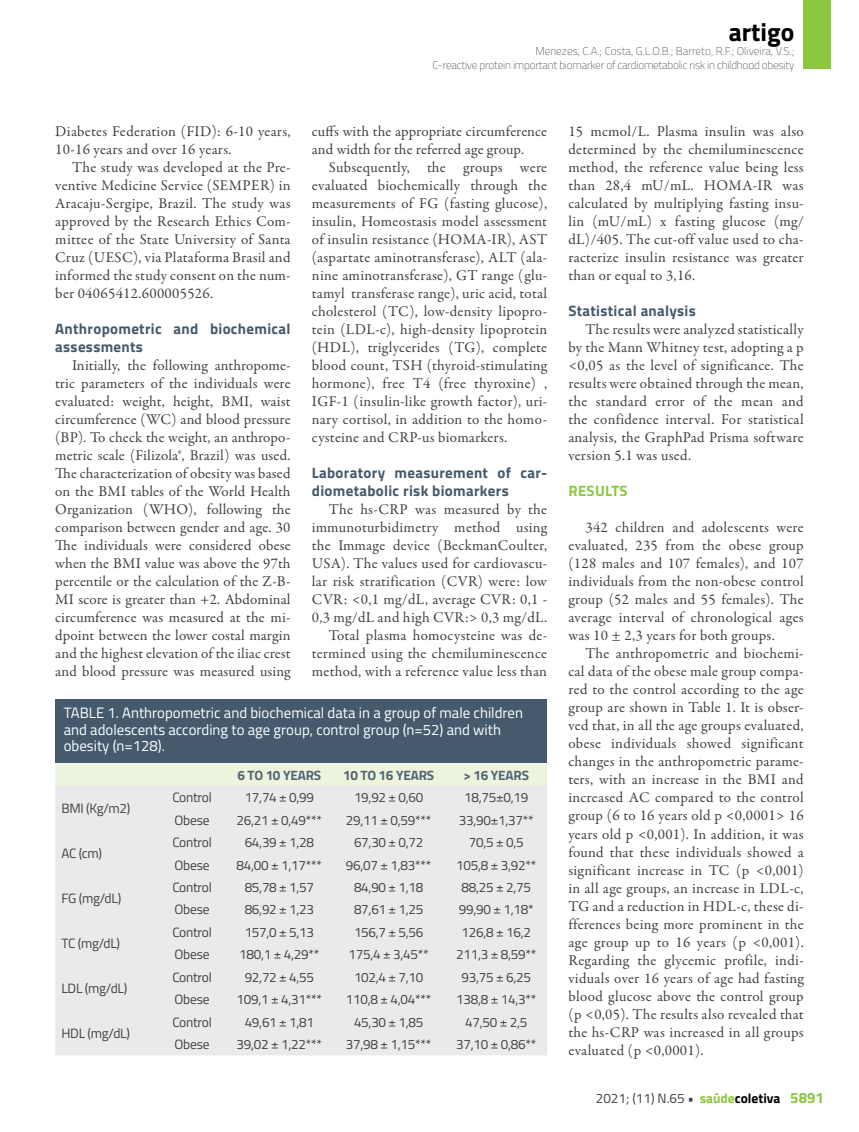
<style>
.page{position:relative;width:859px;height:1132px;background:#fff}
.page>*{position:absolute;margin:0;border:0;box-sizing:border-box;transform-origin:0 0}
.t1{font:700 25.5px "Titillium";color:#000}
.t2{font:15px/18px "Garamond Premr Pro";letter-spacing:.02em;color:#414042;text-align:justify}
.t3{font:15px/16.5px "Titillium";color:#fff}
.t4{font:700 15px/18px "Titillium";letter-spacing:.02em;color:#455a6c}
.t5{font:700 15px "Titillium";letter-spacing:.02em;color:#8dc63f}
.t6{font:13.5px "Titillium";letter-spacing:-.02em;color:#414042}
.t7{font:700 13.5px "Titillium";letter-spacing:-.01em;color:#546475}
.t8{font:100 11.25px/13.5px "Titillium";letter-spacing:-.02em;color:#414042;text-align:right}
.s1{font-weight:700}
.s2{font-weight:700;color:#8dc63f}
.s3{font-weight:700;color:#000}
.s4{font-weight:700;font-size:15px;color:#8dc63f}
</style>
<div class="page">
<div style="left:804px;top:0;width:27px;height:69px;background:#8dc63f"></div>
<div style="left:55px;top:763px;width:492px;height:22px;background:#ecf4de"></div>
<div style="left:55px;top:785px;width:492px;height:269px;background:#eaeaec"></div>
<div style="left:55px;top:699px;width:492px;height:63px;background:#455a6c"></div>
<h1 class="t1" style="left:729px;top:12px;width:67px">artigo</h1>
<p class="t8" style="left:432px;top:44px;width:363px">Menezes, C.A.; Costa, G.L.O.B.; Barreto, R.F.; Oliveira, V.S.;<br>C-reactive protein important biomarker of cardiometabolic risk in childhood obesity</p>
<p class="t2" style="left:55px;top:122px;width:237px">Diabetes Federation (FID): 6-10 years,<br>10-16 years and over 16 years.</p>
<p class="t2" style="left:55px;top:158px;width:237px;text-indent:17px">The study was developed at the Pre&shy;ventive Medicine Service (SEMPER) in Aracaju-Sergipe, Brazil. The study was approved by the Research Ethics Com&shy;mittee of the State University of Santa Cruz (UESC), via Plataforma Brasil and informed the study consent on the num&shy;ber 04065412.600005526.</p>
<p class="t4" style="left:55px;top:319px;width:237px">Anthropometric and biochemical assessments</p>
<p class="t2" style="left:55px;top:356px;width:237px;text-indent:17px">Initially, the following anthropome&shy;tric parameters of the individuals were evaluated: weight, height, BMI, waist circumference (WC) and blood pressure (BP). To check the weight, an anthropo&shy;metric scale (Filizola®, Brazil) was used.<br>The characterization of obesity was based on the BMI tables of the World Health Organization (WHO), following the comparison between gender and age. 30<br>The individuals were considered obese when the BMI value was above the 97th percentile or the calculation of the Z-B-MI score is greater than +2. Abdominal circumference was measured at the mi&shy;dpoint between the lower costal margin and the highest elevation of the iliac crest and blood pressure was measured using</p>
<p class="t2" style="left:312px;top:122px;width:237px">cuffs with the appropriate circumference and width for the referred age group.</p>
<p class="t2" style="left:312px;top:158px;width:237px;text-indent:17px">Subsequently, the groups were evaluated biochemically through the measurements of FG (fasting glucose), insulin, Homeostasis model assessment of insulin resistance (HOMA-IR), AST (aspartate aminotransferase), ALT (ala&shy;nine aminotransferase), GT range (glu&shy;tamyl transferase range), uric acid, total cholesterol (TC), low-density lipopro&shy;tein (LDL-c), high-density lipoprotein (HDL), triglycerides (TG), complete blood count, TSH (thyroid-stimulating hormone), free T4 (free thyroxine) , IGF-1 (insulin-like growth factor), uri&shy;nary cortisol, in addition to the homo&shy;cysteine and CRP-us biomarkers.</p>
<p class="t4" style="left:312px;top:463px;width:237px">Laboratory measurement of car&shy;diometabolic risk biomarkers</p>
<p class="t2" style="left:312px;top:500px;width:237px;text-align:right">The hs-CRP was measured by the immunoturbidimetry method using the Immage device (BeckmanCoulter, USA). The values used for cardiovascu&shy;lar risk stratification (CVR) were: low CVR: &lt;0,1 mg/dL, average CVR: 0,1 - 0,3 mg/dL and high CVR:&gt; 0,3 mg/dL.<br>Total plasma homocysteine was de&shy;termined using the chemiluminescence method, with a reference value less than</p>
<p class="t3" style="left:64px;top:703px;width:461px">TABLE 1. Anthropometric and biochemical data in a group of male children and adolescents according to age group, control group (n=52) and with obesity (n=128).</p>
<p class="t6" style="left:61px;top:798px;width:70px">BMI (Kg/m2)</p>
<p class="t6" style="left:61px;top:843px;width:42px">AC (cm)</p>
<p class="t6" style="left:61px;top:888px;width:61px">FG (mg/dL)</p>
<p class="t6" style="left:61px;top:933px;width:60px">TC (mg/dL)</p>
<p class="t6" style="left:61px;top:978px;width:67px">LDL (mg/dL)</p>
<p class="t6" style="left:61px;top:1023px;width:70px">HDL (mg/dL)</p>
<p class="t7" style="left:237px;top:764px;width:85px">6 TO 10 YEARS</p>
<p class="t7" style="left:343px;top:764px;width:93px">10 TO 16 YEARS</p>
<p class="t7" style="left:463px;top:764px;width:67px">&gt; 16 YEARS</p>
<p class="t6" style="left:172px;top:787px;width:41px">Control</p>
<p class="t6" style="left:245px;top:787px;width:71px">17,74 ± 0,99</p>
<p class="t6" style="left:354px;top:787px;width:71px">19,92 ± 0,60</p>
<p class="t6" style="left:464px;top:787px;width:66px">18,75±0,19</p>
<p class="t6" style="left:175px;top:809px;width:36px">Obese</p>
<p class="t6" style="left:237px;top:809px;width:87px">26,21 ± 0,49***</p>
<p class="t6" style="left:346px;top:809px;width:87px">29,11 ± 0,59***</p>
<p class="t6" style="left:459px;top:809px;width:76px">33,90±1,37**</p>
<p class="t6" style="left:172px;top:832px;width:41px">Control</p>
<p class="t6" style="left:245px;top:832px;width:71px">64,39 ± 1,28</p>
<p class="t6" style="left:354px;top:832px;width:71px">67,30 ± 0,72</p>
<p class="t6" style="left:469px;top:832px;width:56px">70,5 ± 0,5</p>
<p class="t6" style="left:175px;top:854px;width:36px">Obese</p>
<p class="t6" style="left:237px;top:854px;width:87px">84,00 ± 1,17***</p>
<p class="t6" style="left:346px;top:854px;width:87px">96,07 ± 1,83***</p>
<p class="t6" style="left:456px;top:854px;width:82px">105,8 ± 3,92**</p>
<p class="t6" style="left:172px;top:877px;width:41px">Control</p>
<p class="t6" style="left:245px;top:877px;width:71px">85,78 ± 1,57</p>
<p class="t6" style="left:354px;top:877px;width:71px">84,90 ± 1,18</p>
<p class="t6" style="left:462px;top:877px;width:71px">88,25 ± 2,75</p>
<p class="t6" style="left:175px;top:899px;width:36px">Obese</p>
<p class="t6" style="left:245px;top:899px;width:71px">86,92 ± 1,23</p>
<p class="t6" style="left:354px;top:899px;width:71px">87,61 ± 1,25</p>
<p class="t6" style="left:459px;top:899px;width:76px">99,90 ± 1,18*</p>
<p class="t6" style="left:172px;top:921px;width:41px">Control</p>
<p class="t6" style="left:245px;top:921px;width:71px">157,0 ± 5,13</p>
<p class="t6" style="left:354px;top:921px;width:71px">156,7 ± 5,56</p>
<p class="t6" style="left:462px;top:921px;width:71px">126,8 ± 16,2</p>
<p class="t6" style="left:175px;top:944px;width:36px">Obese</p>
<p class="t6" style="left:239px;top:944px;width:82px">180,1 ± 4,29**</p>
<p class="t6" style="left:349px;top:944px;width:82px">175,4 ± 3,45**</p>
<p class="t6" style="left:456px;top:944px;width:82px">211,3 ± 8,59**</p>
<p class="t6" style="left:172px;top:966px;width:41px">Control</p>
<p class="t6" style="left:245px;top:966px;width:71px">92,72 ± 4,55</p>
<p class="t6" style="left:354px;top:966px;width:71px">102,4 ± 7,10</p>
<p class="t6" style="left:462px;top:966px;width:71px">93,75 ± 6,25</p>
<p class="t6" style="left:175px;top:989px;width:36px">Obese</p>
<p class="t6" style="left:237px;top:989px;width:87px">109,1 ± 4,31***</p>
<p class="t6" style="left:346px;top:989px;width:87px">110,8 ± 4,04***</p>
<p class="t6" style="left:456px;top:989px;width:82px">138,8 ± 14,3**</p>
<p class="t6" style="left:172px;top:1011px;width:41px">Control</p>
<p class="t6" style="left:245px;top:1011px;width:71px">49,61 ± 1,81</p>
<p class="t6" style="left:354px;top:1011px;width:71px">45,30 ± 1,85</p>
<p class="t6" style="left:465px;top:1011px;width:64px">47,50 ± 2,5</p>
<p class="t6" style="left:175px;top:1034px;width:36px">Obese</p>
<p class="t6" style="left:237px;top:1034px;width:87px">39,02 ± 1,22***</p>
<p class="t6" style="left:346px;top:1034px;width:87px">37,98 ± 1,15***</p>
<p class="t6" style="left:456px;top:1034px;width:82px">37,10 ± 0,86**</p>
<p class="t2" style="left:568px;top:122px;width:237px">15 mcmol/L. Plasma insulin was also determined by the chemiluminescence method, the reference value being less than 28,4 mU/mL. HOMA-IR was calculated by multiplying fasting insu&shy;lin (mU/mL) x fasting glucose (mg/ dL)/405. The cut-off value used to cha&shy;racterize insulin resistance was greater than or equal to 3,16.</p>
<p class="t4" style="left:568px;top:301px;width:129px">Statistical analysis</p>
<p class="t2" style="left:568px;top:320px;width:237px;text-indent:17px">The results were analyzed statistically by the Mann Whitney test, adopting a p &lt;0,05 as the level of significance. The results were obtained through the mean, the standard error of the mean and the confidence interval. For statistical analysis, the GraphPad Prisma software version 5.1 was used.</p>
<p class="t5" style="left:568px;top:479px;width:61px">RESULTS</p>
<p class="t2" style="left:568px;top:518px;width:237px;text-indent:17px">342 children and adolescents were evaluated, 235 from the obese group (128 males and 107 females), and 107 individuals from the non-obese control group (52 males and 55 females). The average interval of chronological ages was 10 ± 2,3 years for both groups.</p>
<p class="t2" style="left:568px;top:644px;width:237px;text-indent:17px">The anthropometric and biochemi&shy;cal data of the obese male group compa&shy;red to the control according to the age group are shown in Table 1. It is obser&shy;ved that, in all the age groups evaluated, obese individuals showed significant changes in the anthropometric parame&shy;ters, with an increase in the BMI and increased AC compared to the control group (6 to 16 years old p &lt;0,0001&gt; 16 years old p &lt;0,001). In addition, it was found that these individuals showed a significant increase in TC (p &lt;0,001) in all age groups, an increase in LDL-c, TG and a reduction in HDL-c, these di&shy;fferences being more prominent in the age group up to 16 years (p &lt;0,001).<br>Regarding the glycemic profile, indi&shy;viduals over 16 years of age had fasting blood glucose above the control group (p &lt;0,05). The results also revealed that the hs-CRP was increased in all groups evaluated (p &lt;0,0001).</p>
<p class="t6" style="left:596px;top:1087px;width:230px">2021; (11) N.65 <span class="s1">•</span> <span class="s2">saúde</span><span class="s3">coletiva</span> <span class="s4">5891</span></p>
</div>
